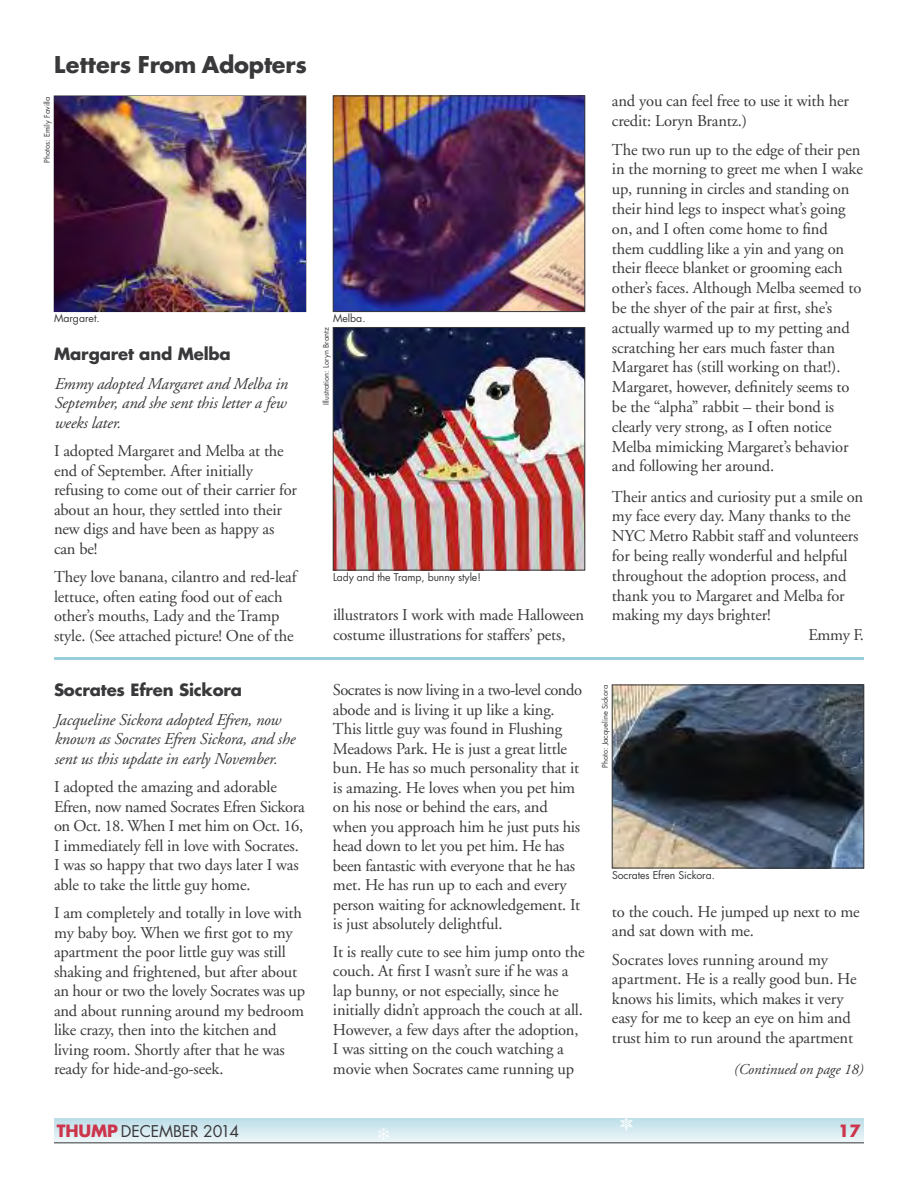
<style>
.page{position:relative;width:918px;height:1188px;background:#fff}
.page>*{position:absolute;margin:0;border:0;box-sizing:border-box;transform-origin:0 0}
.t1{font:700 22.5px "Futura";letter-spacing:-.01em;color:#39383a}
.t2{font:16.5px/19.5px "Adobe Garamond";letter-spacing:-.01em;color:#39383a}
.t3{font:italic 16.5px/19.5px "Adobe Garamond";letter-spacing:-.01em;color:#39383a;text-align:justify}
.t4{font:700 16.5px "Futura";letter-spacing:-.01em;color:#39383a}
.t5{font:700 16.5px "Futura";color:#cc354b}
.t6{font:15.75px "Futura";letter-spacing:-.01em;color:#39383a}
.t7{font:italic 15px "Adobe Garamond";letter-spacing:-.01em;color:#39383a}
.t8{font:10.5px "Futura";letter-spacing:-.01em;color:#39383a}
.t9{font:7.5px "Futura";color:#39383a}
.s1{font-weight:700;font-size:16.5px;color:#cc354b}
</style>
<div class="page">
<svg style="left:54px;top:1118px;width:810px;height:24px;background:#d4e9f0"></svg>
<hr style="left:54px;top:1142px;width:810px;height:1px;background:#39383a">
<img style="left:335px;top:329px;width:248px;height:239px">
<div style="left:333px;top:327px;width:252px;height:243px;border:1px solid #39383a"></div>
<img style="left:335px;top:98px;width:248px;height:212px">
<div style="left:333px;top:96px;width:252px;height:216px;border:1px solid #39383a"></div>
<img style="left:54px;top:96px;width:252px;height:215px">
<img style="left:614px;top:687px;width:248px;height:179px">
<div style="left:612px;top:685px;width:252px;height:183px;border:1px solid #39383a"></div>
<hr style="left:54px;top:657px;width:810px;height:3px;background:#9bcedc">
<svg style="left:620px;top:1118px;width:13px;height:13px"></svg>
<svg style="left:378px;top:1127px;width:11px;height:13px"></svg>
<h1 class="t1" style="left:54px;top:54px;width:254px">Letters From Adopters</h1>
<p class="t9" style="left:44px;top:163px;width:68px;rotate:-90deg">Photos: Emily Favilla</p>
<p class="t8" style="left:54px;top:314px;width:47px">Margaret.</p>
<p class="t8" style="left:333px;top:314px;width:34px">Melba.</p>
<p class="t9" style="left:323px;top:405px;width:79px;rotate:-90deg">Illustration: Loryn Brantz</p>
<p class="t4" style="left:54px;top:346px;width:178px">Margaret and Melba</p>
<p class="t3" style="left:54px;top:375px;width:235px">Emmy adopted Margaret and Melba in September, and she sent this letter a few weeks later.</p>
<p class="t2" style="left:54px;top:443px;width:245px">I adopted Margaret and Melba at the end of September. After initially refusing to come out of their carrier for about an hour, they settled into their new digs and have been as happy as can be!</p>
<p class="t2" style="left:54px;top:569px;width:244px">They love banana, cilantro and red-leaf lettuce, often eating food out of each other’s mouths, Lady and the Tramp style. (See attached picture! One of the</p>
<p class="t8" style="left:333px;top:572px;width:149px">Lady and the Tramp, bunny style!</p>
<p class="t2" style="left:333px;top:607px;width:253px">illustrators I work with made Halloween costume illustrations for staffers’ pets,</p>
<p class="t4" style="left:54px;top:682px;width:190px">Socrates Efren Sickora</p>
<p class="t3" style="left:54px;top:711px;width:242px;text-align:left">Jacqueline Sickora adopted Efren, now known as Socrates Efren Sickora, and she sent us this update in early November.</p>
<p class="t2" style="left:54px;top:779px;width:252px">I adopted the amazing and adorable Efren, now named Socrates Efren Sickora on Oct. 18. When I met him on Oct. 16, I immediately fell in love with Socrates.<br>I was so happy that two days later I was able to take the little guy home.</p>
<p class="t2" style="left:54px;top:905px;width:253px">I am completely and totally in love with my baby boy. When we first got to my apartment the poor little guy was still shaking and frightened, but after about an hour or two the lovely Socrates was up and about running around my bedroom like crazy, then into the kitchen and living room. Shortly after that he was ready for hide-and-go-seek.</p>
<p class="t2" style="left:333px;top:682px;width:251px">Socrates is now living in a two-level condo abode and is living it up like a king.<br>This little guy was found in Flushing Meadows Park. He is just a great little bun. He has so much personality that it is amazing. He loves when you pet him on his nose or behind the ears, and when you approach him he just puts his head down to let you pet him. He has been fantastic with everyone that he has met. He has run up to each and every person waiting for acknowledge ment. It is just absolutely delightful.</p>
<p class="t2" style="left:333px;top:943px;width:253px">It is really cute to see him jump onto the couch. At first I wasn’t sure if he was a lap bunny, or not especially, since he initially didn’t approach the couch at all.<br>However, a few days after the adoption, I was sitting on the couch watching a movie when Socrates came running up</p>
<p class="t2" style="left:612px;top:93px;width:238px">and you can feel free to use it with her credit: Loryn Brantz.)</p>
<p class="t2" style="left:612px;top:141px;width:252px">The two run up to the edge of their pen in the morning to greet me when I wake up, running in circles and standing on their hind legs to inspect what’s going on, and I often come home to find them cuddling like a yin and yang on their fleece blanket or grooming each other’s faces. Although Melba seemed to be the shyer of the pair at first, she’s actually warmed up to my petting and scratching her ears much faster than Margaret has (still working on that!).<br>Margaret, however, definitely seems to be the “alpha” rabbit – their bond is clearly very strong, as I often notice Melba mimicking Margaret’s behavior and following her around.</p>
<p class="t2" style="left:612px;top:488px;width:253px">Their antics and curiosity put a smile on</p>
<p class="t2" style="left:612px;top:508px;width:240px">my face every day. Many thanks to the</p>
<p class="t2" style="left:612px;top:528px;width:248px">NYC Metro Rabbit staff and volunteers</p>
<p class="t2" style="left:612px;top:547px;width:237px">for being really wonderful and helpful</p>
<p class="t2" style="left:612px;top:567px;width:236px">throughout the adoption process, and</p>
<p class="t2" style="left:612px;top:587px;width:234px">thank you to Margaret and Melba for</p>
<p class="t2" style="left:612px;top:607px;width:160px">making my days brighter!</p>
<p class="t2" style="left:808px;top:626px;width:57px">Emmy F.</p>
<p class="t9" style="left:602px;top:768px;width:85px;rotate:-90deg">Photo: Jacqueline Sickora</p>
<p class="t8" style="left:612px;top:870px;width:104px">Socrates Efren Sickora.</p>
<p class="t2" style="left:612px;top:903px;width:249px">to the couch. He jumped up next to me and sat down with me.</p>
<p class="t2" style="left:612px;top:951px;width:246px">Socrates loves running around my apart ment. He is a really good bun. He knows his limits, which makes it very easy for me to keep an eye on him and trust him to run around the apartment</p>
<p class="t7" style="left:733px;top:1063px;width:131px">(Continued on page 18)</p>
<p class="t6" style="left:57px;top:1124px;width:184px"><span class="s1">THUMP</span> DECEMBER 2014</p>
<p class="t5" style="left:838px;top:1123px;width:24px">17</p>
</div>
